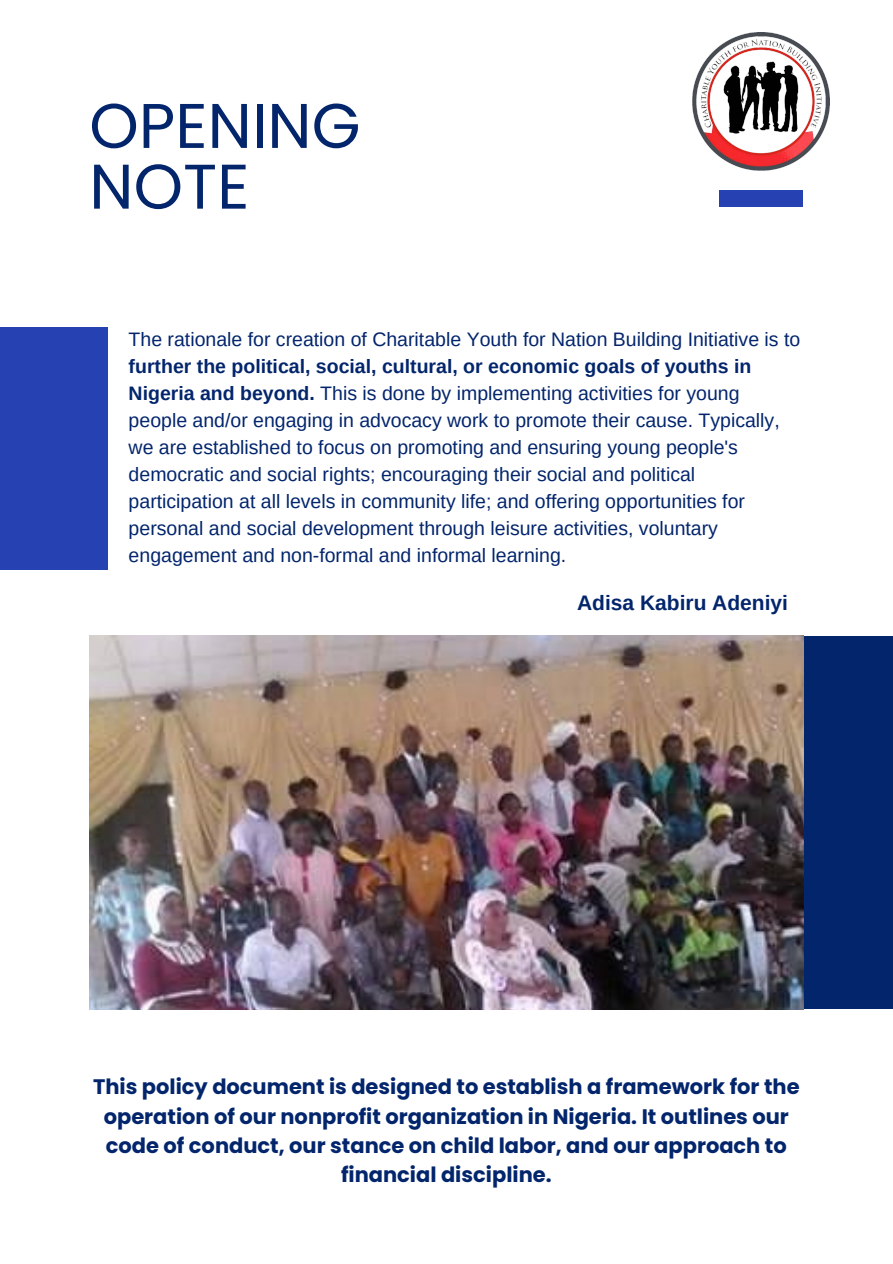
<style>
.page{position:relative;width:893px;height:1264px;background:#fff}
.page>*{position:absolute;margin:0;border:0;box-sizing:border-box;transform-origin:0 0}
.t1{font:63px/60.8px "Poppins";color:#03256c}
.t2{font:700 21px/29.2px "Poppins";color:#03256c;text-align:center}
.t3{font:700 21px "Arimo";color:#03256c}
.t4{font:19.5px/27px "Arimo";color:#03256c}
.s1{font-weight:700}
</style>
<div class="page">
<div style="left:0;top:327px;width:107px;height:243px;background:#2541b2"></div>
<div style="left:477px;top:636px;width:415px;height:372px;background:#03256c"></div>
<img style="left:89px;top:635px;width:714px;height:374px">
<div style="left:718px;top:190px;width:84px;height:16px;background:#2541b2"></div>
<img style="left:692px;top:33px;width:137px;height:137px">
<h1 class="t1" style="left:89px;top:95px;width:273px">OPENING<br>NOTE</h1>
<p class="t4" style="left:129px;top:325px;width:673px">The rationale for creation of Charitable Youth for Nation Building Initiative is to</p>
<p class="t4" style="left:129px;top:352px;width:652px"><span class="s1">further the political, social, cultural, or economic goals of youths in Nigeria and beyond.</span> This is done by implementing activities for young people and/or engaging in advocacy work to promote their cause. Typically, we are established to focus on promoting and ensuring young people's democratic and social rights; encouraging their social and political participation at all levels in community life; and offering opportunities for personal and social development through leisure activities, voluntary engagement and non-formal and informal learning.</p>
<p class="t3" style="left:577px;top:590px;width:212px">Adisa Kabiru Adeniyi</p>
<p class="t2" style="left:93px;top:1072px;width:708px">This policy document is designed to establish a framework for the operation of our nonprofit organization in Nigeria. It outlines our code of conduct, our stance on child labor, and our approach to financial discipline.</p>
</div>
